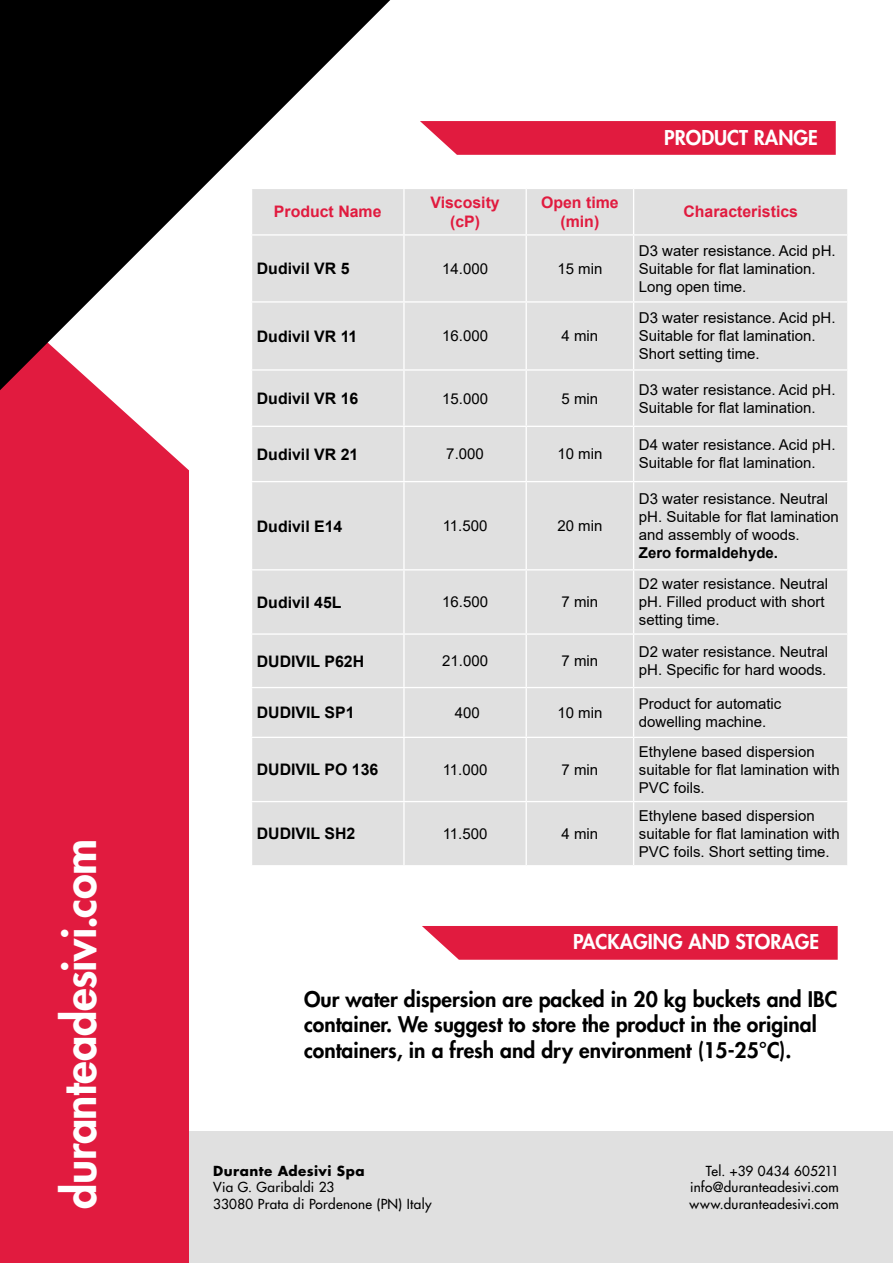
<style>
.page{position:relative;width:893px;height:1263px;background:#fff}
.page>*{position:absolute;margin:0;border:0;box-sizing:border-box;transform-origin:0 0}
.t1{font:800 45px "Futura Std";letter-spacing:-.015em;color:#fff}
.t2{font:800 21px/25.2px "Futura Std";color:#000}
.t3{font:800 19.8px "Futura Std";color:#fff}
.t4{font:700 15.9px "Arial";color:#000}
.t5{font:700 15.9px/19px "Arial";color:#e11b3f;text-align:center}
.t6{font:15px/18px "Arial";color:#000}
.t7{font:700 15px "Arial";color:#000}
.t8{font:500 13.5px/16.2px "Futura Std";letter-spacing:.02em;color:#000}
.t9{font:700 13.5px "Futura Std";letter-spacing:.035em;color:#000}
</style>
<div class="page">
<div style="left:0;top:1131px;width:893px;height:132px;background:#e0e0e0"></div>
<div style="left:0;top:305px;width:188px;height:958px;background:#e11b3f"></div>
<svg style="left:100px;top:390px;width:89px;height:684px"></svg>
<svg style="left:0;top:0;width:390px;height:390px;fill:#000"></svg>
<div style="left:252px;top:189px;width:595px;height:45px;background:#e0e0e0"></div>
<div style="left:252px;top:236px;width:595px;height:629px;background:#e0e0e0"></div>
<hr style="left:251px;top:234px;width:153px;height:2px;background:#fff">
<hr style="left:251px;top:236px;width:1px;height:65px;background:#fff">
<hr style="left:403px;top:236px;width:2px;height:65px;background:#fff">
<hr style="left:526px;top:236px;width:1px;height:65px;background:#fff">
<hr style="left:633px;top:236px;width:1px;height:65px;background:#fff">
<hr style="left:251px;top:301px;width:153px;height:2px;background:#fff">
<hr style="left:251px;top:303px;width:1px;height:66px;background:#fff">
<hr style="left:404px;top:301px;width:122px;height:2px;background:#fff">
<hr style="left:403px;top:303px;width:2px;height:66px;background:#fff">
<hr style="left:526px;top:301px;width:108px;height:2px;background:#fff">
<hr style="left:526px;top:303px;width:1px;height:66px;background:#fff">
<hr style="left:634px;top:301px;width:214px;height:2px;background:#fff">
<hr style="left:633px;top:303px;width:1px;height:66px;background:#fff">
<hr style="left:251px;top:369px;width:153px;height:2px;background:#fff">
<hr style="left:251px;top:371px;width:1px;height:55px;background:#fff">
<hr style="left:404px;top:369px;width:122px;height:2px;background:#fff">
<hr style="left:403px;top:371px;width:2px;height:55px;background:#fff">
<hr style="left:526px;top:369px;width:108px;height:2px;background:#fff">
<hr style="left:526px;top:371px;width:1px;height:55px;background:#fff">
<hr style="left:634px;top:369px;width:214px;height:2px;background:#fff">
<hr style="left:633px;top:371px;width:1px;height:55px;background:#fff">
<hr style="left:251px;top:426px;width:153px;height:1px;background:#fff">
<hr style="left:404px;top:426px;width:122px;height:1px;background:#fff">
<hr style="left:403px;top:427px;width:2px;height:54px;background:#fff">
<hr style="left:526px;top:426px;width:108px;height:1px;background:#fff">
<hr style="left:526px;top:427px;width:1px;height:54px;background:#fff">
<hr style="left:634px;top:426px;width:214px;height:1px;background:#fff">
<hr style="left:633px;top:427px;width:1px;height:54px;background:#fff">
<hr style="left:251px;top:481px;width:153px;height:1px;background:#fff">
<hr style="left:404px;top:481px;width:122px;height:1px;background:#fff">
<hr style="left:403px;top:482px;width:2px;height:87px;background:#fff">
<hr style="left:526px;top:481px;width:108px;height:1px;background:#fff">
<hr style="left:526px;top:482px;width:1px;height:87px;background:#fff">
<hr style="left:634px;top:481px;width:214px;height:1px;background:#fff">
<hr style="left:633px;top:482px;width:1px;height:87px;background:#fff">
<hr style="left:251px;top:569px;width:153px;height:1px;background:#fff">
<hr style="left:404px;top:569px;width:122px;height:1px;background:#fff">
<hr style="left:403px;top:570px;width:2px;height:63px;background:#fff">
<hr style="left:526px;top:569px;width:108px;height:1px;background:#fff">
<hr style="left:526px;top:570px;width:1px;height:63px;background:#fff">
<hr style="left:634px;top:569px;width:214px;height:1px;background:#fff">
<hr style="left:633px;top:570px;width:1px;height:63px;background:#fff">
<hr style="left:251px;top:633px;width:153px;height:2px;background:#fff">
<hr style="left:404px;top:633px;width:122px;height:2px;background:#fff">
<hr style="left:403px;top:635px;width:2px;height:52px;background:#fff">
<hr style="left:526px;top:633px;width:108px;height:2px;background:#fff">
<hr style="left:526px;top:635px;width:1px;height:52px;background:#fff">
<hr style="left:634px;top:633px;width:214px;height:2px;background:#fff">
<hr style="left:633px;top:635px;width:1px;height:52px;background:#fff">
<hr style="left:251px;top:687px;width:153px;height:1px;background:#fff">
<hr style="left:404px;top:687px;width:122px;height:1px;background:#fff">
<hr style="left:403px;top:688px;width:2px;height:49px;background:#fff">
<hr style="left:526px;top:687px;width:108px;height:1px;background:#fff">
<hr style="left:526px;top:688px;width:1px;height:49px;background:#fff">
<hr style="left:634px;top:687px;width:214px;height:1px;background:#fff">
<hr style="left:633px;top:688px;width:1px;height:49px;background:#fff">
<hr style="left:251px;top:737px;width:153px;height:1px;background:#fff">
<hr style="left:404px;top:737px;width:122px;height:1px;background:#fff">
<hr style="left:403px;top:738px;width:2px;height:63px;background:#fff">
<hr style="left:526px;top:737px;width:108px;height:1px;background:#fff">
<hr style="left:526px;top:738px;width:1px;height:63px;background:#fff">
<hr style="left:634px;top:737px;width:214px;height:1px;background:#fff">
<hr style="left:633px;top:738px;width:1px;height:63px;background:#fff">
<hr style="left:251px;top:801px;width:153px;height:1px;background:#fff">
<hr style="left:404px;top:801px;width:122px;height:1px;background:#fff">
<hr style="left:403px;top:802px;width:2px;height:63px;background:#fff">
<hr style="left:526px;top:801px;width:108px;height:1px;background:#fff">
<hr style="left:526px;top:802px;width:1px;height:63px;background:#fff">
<hr style="left:634px;top:801px;width:214px;height:1px;background:#fff">
<hr style="left:633px;top:802px;width:1px;height:63px;background:#fff">
<hr style="left:251px;top:188px;width:153px;height:1px;background:#fff">
<hr style="left:251px;top:189px;width:1px;height:45px;background:#fff">
<hr style="left:403px;top:189px;width:2px;height:45px;background:#fff">
<hr style="left:526px;top:189px;width:1px;height:45px;background:#fff">
<hr style="left:633px;top:189px;width:1px;height:45px;background:#fff">
<svg style="left:420px;top:121px;width:416px;height:34px;background:#e22648"></svg>
<svg style="left:422px;top:926px;width:416px;height:34px;background:#e22648"></svg>
<h1 class="t1" style="left:51px;top:1208px;width:371px;rotate:-90deg">duranteadesivi.com</h1>
<h3 class="t3" style="left:664px;top:125px;width:155px">PRODUCT RANGE</h3>
<p class="t5" style="left:274px;top:203px;width:109px">Product Name</p>
<p class="t5" style="left:430px;top:193px;width:71px">Viscosity (cP)</p>
<p class="t5" style="left:541px;top:193px;width:79px">Open time (min)</p>
<p class="t5" style="left:683px;top:203px;width:116px">Characteristics</p>
<p class="t4" style="left:257px;top:257px;width:94px">Dudivil VR 5</p>
<p class="t6" style="left:442px;top:260px;width:47px">14.000</p>
<p class="t6" style="left:557px;top:260px;width:47px">15 min</p>
<p class="t6" style="left:639px;top:242px;width:198px">D3 water resistance. Acid pH.<br>Suitable for flat lamination.<br>Long open time.</p>
<p class="t4" style="left:257px;top:325px;width:102px">Dudivil VR 11</p>
<p class="t6" style="left:442px;top:327px;width:47px">16.000</p>
<p class="t6" style="left:562px;top:327px;width:38px">4 min</p>
<p class="t6" style="left:639px;top:309px;width:198px">D3 water resistance. Acid pH.<br>Suitable for flat lamination.<br>Short setting time.</p>
<p class="t4" style="left:257px;top:387px;width:103px">Dudivil VR 16</p>
<p class="t6" style="left:442px;top:389px;width:47px">15.000</p>
<p class="t6" style="left:562px;top:389px;width:38px">5 min</p>
<p class="t6" style="left:639px;top:380px;width:198px">D3 water resistance. Acid pH.<br>Suitable for flat lamination.</p>
<p class="t4" style="left:257px;top:443px;width:103px">Dudivil VR 21</p>
<p class="t6" style="left:446px;top:445px;width:39px">7.000</p>
<p class="t6" style="left:557px;top:445px;width:47px">10 min</p>
<p class="t6" style="left:639px;top:436px;width:198px">D4 water resistance. Acid pH.<br>Suitable for flat lamination.</p>
<p class="t4" style="left:257px;top:515px;width:87px">Dudivil E14</p>
<p class="t6" style="left:443px;top:517px;width:46px">11.500</p>
<p class="t6" style="left:557px;top:517px;width:47px">20 min</p>
<p class="t4" style="left:257px;top:591px;width:86px">Dudivil 45L</p>
<p class="t6" style="left:442px;top:593px;width:47px">16.500</p>
<p class="t6" style="left:562px;top:593px;width:38px">7 min</p>
<p class="t6" style="left:639px;top:490px;width:202px">D3 water resistance. Neutral pH. Suitable for flat lamination and assembly of woods.</p>
<p class="t7" style="left:639px;top:542px;width:141px">Zero formaldehyde.</p>
<p class="t6" style="left:639px;top:575px;width:191px">D2 water resistance. Neutral pH. Filled product with short setting time.</p>
<p class="t4" style="left:257px;top:650px;width:109px">DUDIVIL P62H</p>
<p class="t6" style="left:442px;top:652px;width:47px">21.000</p>
<p class="t6" style="left:562px;top:652px;width:38px">7 min</p>
<p class="t6" style="left:639px;top:643px;width:191px">D2 water resistance. Neutral pH. Specific for hard woods.</p>
<p class="t4" style="left:257px;top:701px;width:99px">DUDIVIL SP1</p>
<p class="t6" style="left:455px;top:703px;width:27px">400</p>
<p class="t6" style="left:557px;top:703px;width:47px">10 min</p>
<p class="t6" style="left:639px;top:694px;width:144px">Product for automatic dowelling machine.</p>
<p class="t4" style="left:257px;top:758px;width:123px">DUDIVIL PO 136</p>
<p class="t6" style="left:443px;top:760px;width:46px">11.000</p>
<p class="t6" style="left:562px;top:760px;width:38px">7 min</p>
<p class="t6" style="left:639px;top:742px;width:202px">Ethylene based dispersion suitable for flat lamination with<br>PVC foils.</p>
<p class="t4" style="left:257px;top:823px;width:100px">DUDIVIL SH2</p>
<p class="t6" style="left:443px;top:825px;width:46px">11.500</p>
<p class="t6" style="left:562px;top:825px;width:38px">4 min</p>
<p class="t6" style="left:639px;top:807px;width:202px">Ethylene based dispersion suitable for flat lamination with<br>PVC foils. Short setting time.</p>
<h3 class="t3" style="left:573px;top:929px;width:247px">PACKAGING AND STORAGE</h3>
<h2 class="t2" style="left:304px;top:987px;width:535px">Our water dispersion are packed in 20 kg buckets and IBC container. We suggest to store the product in the original containers, in a fresh and dry environment (15-25°C).</h2>
<p class="t9" style="left:213px;top:1162px;width:153px">Durante Adesivi Spa</p>
<p class="t8" style="left:213px;top:1179px;width:220px">Via G. Garibaldi 23<br>33080 Prata di Pordenone (PN) Italy</p>
<p class="t8" style="left:690px;top:1163px;width:151px;text-align:justify;text-indent:16px">Tel. +39 0434 605211 info@duranteadesivi.com www.duranteadesivi.com</p>
</div>
